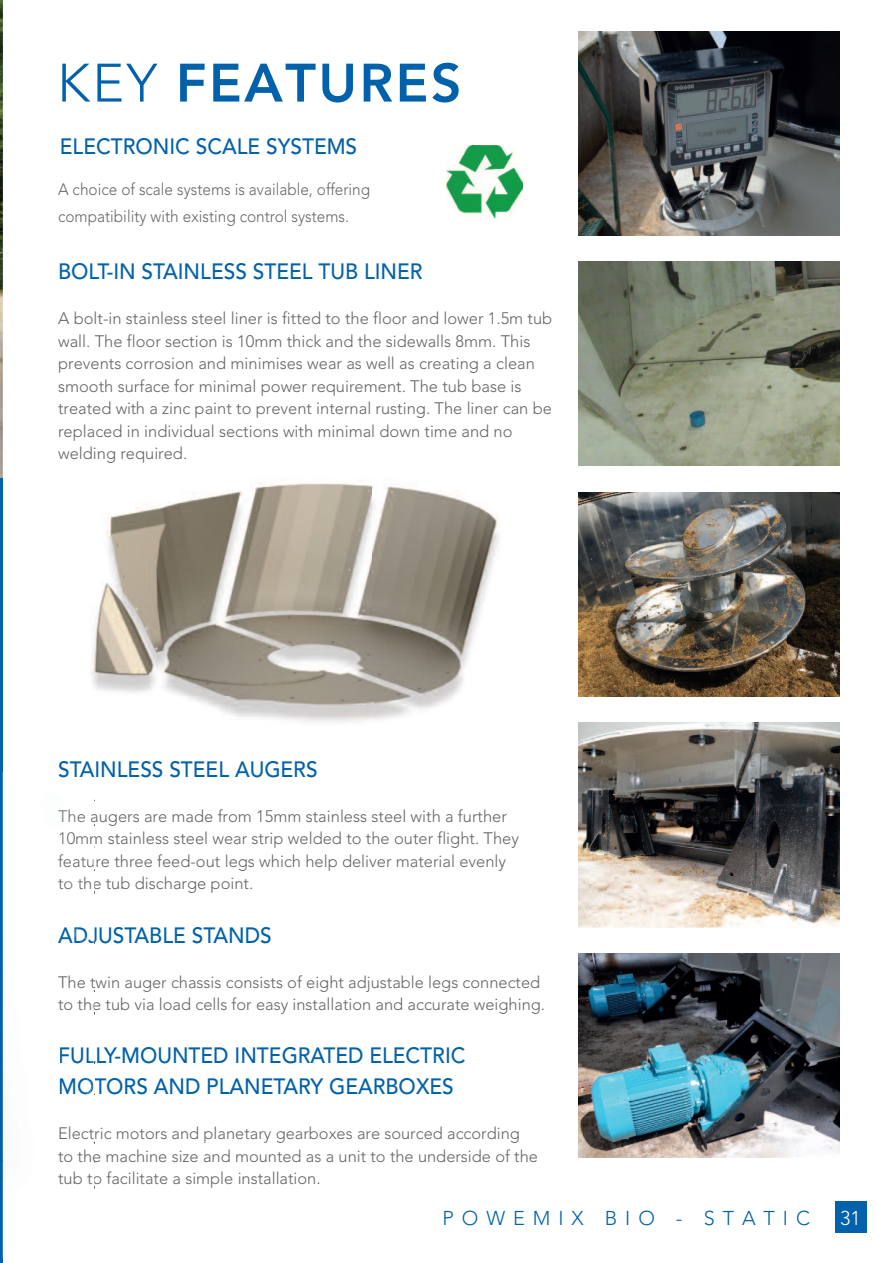
<style>
.page{position:relative;width:893px;height:1263px;background:#fff}
.page>*{position:absolute;margin:0;border:0;box-sizing:border-box;transform-origin:0 0}
.t1{font:800 53.55px "Avenir";letter-spacing:.045em;color:#0161aa}
.t2{font:500 22.05px/30.8px "Avenir";color:#0161aa;scale:.95 1}
.t3{font:300 19.8px "Avenir";letter-spacing:.4em;color:#0161aa}
.t4{font:300 19.8px "Avenir";color:#fff}
.t5{font:300 16.5px/22.5px "Avenir";color:#646464}
.t6{font:300 16.5px/27px "Avenir";color:#666;scale:.93 1}
.s1{font-weight:300}
.s2{color:#0662ab}
.s3{color:#0462ab}
.s4{color:#0361aa}
.s5{color:#727171}
.s6{color:#6c6b6b}
.s7{color:#656565}
.s8{color:#646363}
.s9{color:#6a6a6a}
.s10{color:#666665}
.s11{color:#686766}
.s12{color:#0261aa}
</style>
<div class="page">
<img style="left:91px;top:479px;width:409px;height:321px">
<img style="left:91px;top:761px;width:226px;height:16px">
<img style="left:0;top:0;width:3px;height:478px">
<hr style="left:0;top:478px;width:3px;height:785px;background:#0161aa">
<div style="left:836px;top:1202px;width:31px;height:31px;background:#0161aa"></div>
<img style="left:446px;top:146px;width:76px;height:73px">
<img style="left:579px;top:31px;width:260px;height:204px">
<img style="left:579px;top:492px;width:260px;height:204px">
<img style="left:579px;top:262px;width:260px;height:204px">
<img style="left:579px;top:953px;width:260px;height:204px">
<img style="left:579px;top:723px;width:260px;height:204px">
<svg style="left:93px;top:772px;width:1px;height:28px"></svg>
<img style="left:2px;top:772px;width:1px;height:486px">
<img style="left:91px;top:772px;width:2px;height:28px">
<h1 class="t1" style="left:57px;top:41px;width:406px"><span class="s1">KEY</span> FEATURES</h1>
<h2 class="t2" style="left:60px;top:130px;width:314px">ELECTRONIC SCALE SYSTEMS</h2>
<p class="t6" style="left:58px;top:175px;width:337px">A choice of scale systems is available, offering compatibility with existing control systems.</p>
<h2 class="t2" style="left:58px;top:255px;width:385px">BOLT-IN STAINLESS STEEL TUB LINER</h2>
<p class="t5" style="left:58px;top:307px;width:496px">A bolt-in stainless steel liner is fitted to the floor and lower 1.5m tub wall. The floor section is 10mm thick and the sidewalls 8mm. This prevents corrosion and minimises wear as well as creating a clean smooth surface for minimal power requirement. The tub base is treated with a zinc paint to prevent internal rusting. The liner can be replaced in individual sections with minimal down time and no welding required.</p>
<h2 class="t2" style="left:58px;top:753px;width:275px"><span class="s2">S</span><span class="s3">T</span><span class="s4">A</span>INLESS STEEL AUGERS</h2>
<p class="t5" style="left:58px;top:805px;width:462px"><span class="s5">T</span><span class="s6">h</span><span class="s7">e</span> <span class="s8">a</span>ugers are made from 15mm stainless steel with a further <span class="s9">10</span><span class="s10">m</span><span class="s8">m</span> stainless steel wear strip welded to the outer flight. They <span class="s11">fe</span><span class="s7">at</span><span class="s8">u</span>re three feed-out legs which help deliver material evenly <span class="s8">to the</span> tub discharge point.</p>
<h2 class="t2" style="left:58px;top:918px;width:226px">A<span class="s12">D</span>JUSTABLE STANDS</h2>
<p class="t5" style="left:58px;top:971px;width:488px"><span class="s8">The t</span>win auger chassis consists of eight adjustable legs connected <span class="s8">to the</span> tub via load cells for easy installation and accurate weighing.</p>
<h2 class="t2" style="left:58px;top:1039px;width:430px">FULLY-MOUNTED INTEGRATED ELECTRIC<br>MOTORS AND PLANETARY GEARBOXES</h2>
<p class="t5" style="left:58px;top:1122px;width:481px"><span class="s8">Elect</span>ric motors and planetary gearboxes are sourced according <span class="s8">to the</span> machine size and mounted as a unit to the underside of the <span class="s8">tub to</span> facilitate a simple installation.</p>
<p class="t3" style="left:442px;top:1206px;width:369px">POWEMIX BIO - STATIC</p>
<p class="t4" style="left:840px;top:1206px;width:22px">31</p>
</div>
